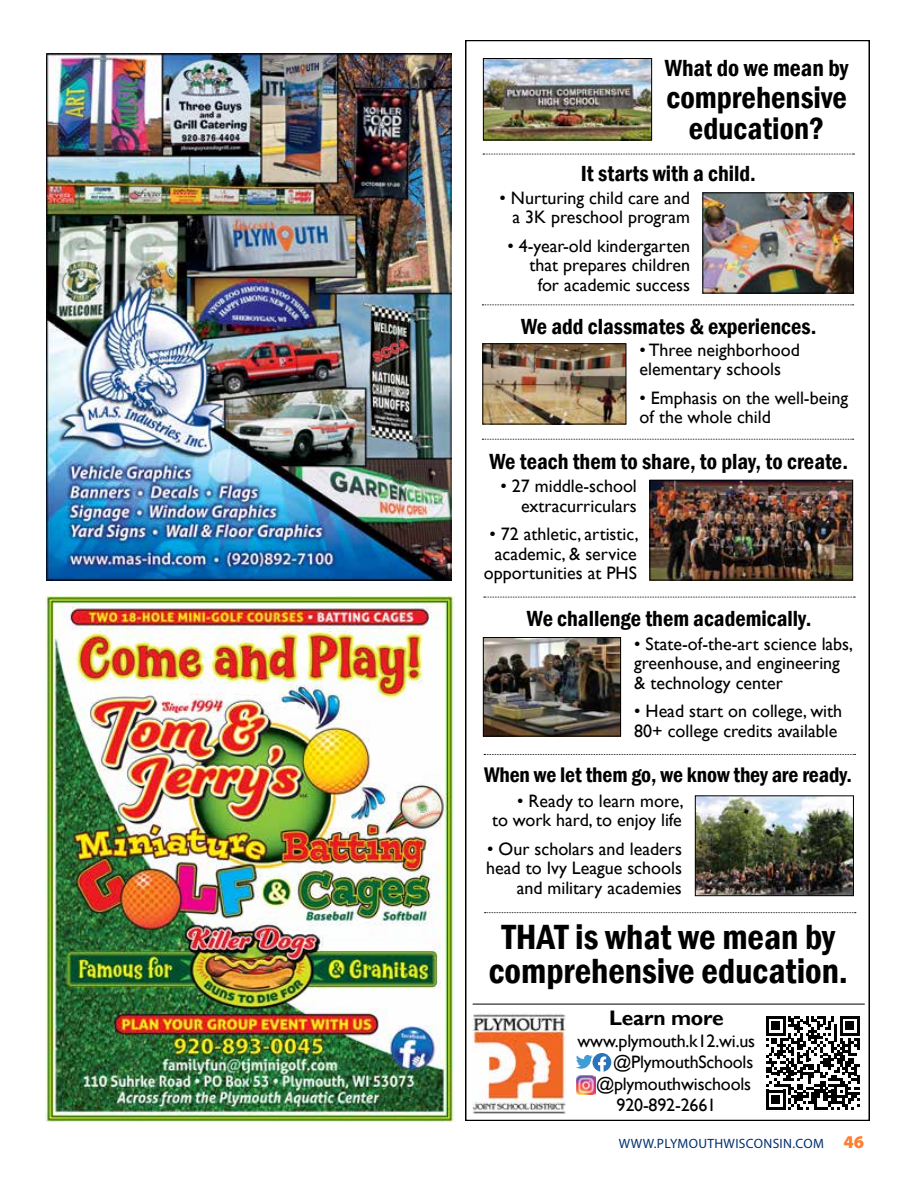
<style>
.page{position:relative;width:918px;height:1188px;background:#fff}
.page>*{position:absolute;margin:0;border:0;box-sizing:border-box;transform-origin:0 0}
.t1{font:600 condensed 36px/34.5px "Franklin Gothic";color:#000;text-align:center}
.t2{font:600 condensed 31.5px/31.5px "Franklin Gothic";color:#000;text-align:center}
.t3{font:600 condensed 24px "Franklin Gothic";color:#000}
.t4{font:600 condensed 22.5px "Franklin Gothic";color:#000}
.t5{font:600 condensed 21.75px "Franklin Gothic";letter-spacing:-.005em;color:#000}
.t6{font:700 21px "Gill Sans";letter-spacing:-.01em;color:#000}
.t7{font:18px/19.5px "Gill Sans";color:#000;text-align:right}
.t8{font:13.5px "Myriad Pro";letter-spacing:.025em;color:#002f6e}
.s1{font-weight:900;font-size:18px;color:#ff7f30}
</style>
<div class="page">
<img style="left:485px;top:60px;width:165px;height:78px">
<div style="left:483px;top:58px;width:169px;height:82px;border:1px solid #000"></div>
<img style="left:705px;top:195px;width:147px;height:96px">
<div style="left:703px;top:193px;width:151px;height:100px;border:1px solid #000"></div>
<img style="left:473px;top:1014px;width:92px;height:100px">
<img style="left:576px;top:1075px;width:19px;height:20px">
<hr style="left:473px;top:1004px;width:392px;height:1px;background:#000">
<svg style="left:483px;top:154px;width:371px;height:1px"></svg>
<img style="left:485px;top:345px;width:139px;height:77px">
<div style="left:483px;top:343px;width:143px;height:81px;border:1px solid #000"></div>
<img style="left:697px;top:797px;width:155px;height:97px">
<div style="left:695px;top:795px;width:159px;height:101px;border:1px solid #000"></div>
<svg style="left:482px;top:304px;width:372px;height:1px"></svg>
<svg style="left:482px;top:439px;width:372px;height:1px"></svg>
<svg style="left:484px;top:597px;width:371px;height:1px"></svg>
<svg style="left:484px;top:754px;width:372px;height:1px"></svg>
<svg style="left:484px;top:912px;width:372px;height:1px"></svg>
<img style="left:652px;top:482px;width:199px;height:96px">
<div style="left:650px;top:480px;width:203px;height:100px;border:1px solid #000"></div>
<img style="left:485px;top:639px;width:134px;height:95px">
<div style="left:483px;top:637px;width:138px;height:99px;border:1px solid #000"></div>
<div style="left:465px;top:40px;width:405px;height:1080px;border:2px solid #000"></div>
<svg style="left:766px;top:1016px;width:94px;height:93px"></svg>
<svg style="left:576px;top:1053px;width:35px;height:18px"></svg>
<img style="left:45px;top:596px;width:409px;height:526px">
<img style="left:46px;top:54px;width:406px;height:526px">
<h3 class="t3" style="left:665px;top:52px;width:185px">What do we mean by</h3>
<h2 class="t2" style="left:666px;top:81px;width:182px">comprehensive education?</h2>
<p class="t4" style="left:581px;top:158px;width:177px">It starts with a child.</p>
<p class="t7" style="left:500px;top:188px;width:192px">• Nurturing child care and a 3K preschool program</p>
<p class="t7" style="left:507px;top:236px;width:184px">• 4-year-old kindergarten that prepares children for academic success</p>
<p class="t4" style="left:521px;top:311px;width:297px">We add classmates &amp; experiences.</p>
<p class="t7" style="left:640px;top:340px;width:162px;text-align:left">• Three neighborhood elementary schools</p>
<p class="t7" style="left:640px;top:388px;width:210px;text-align:left">• Emphasis on the well-being of the whole child</p>
<p class="t4" style="left:489px;top:447px;width:360px">We teach them to share, to play, to create.</p>
<p class="t7" style="left:501px;top:477px;width:138px">• 27 middle-school extracurriculars</p>
<p class="t7" style="left:484px;top:525px;width:156px;text-align:center">• 72 athletic, artistic, academic, &amp; service opportunities at PHS</p>
<p class="t4" style="left:527px;top:603px;width:286px">We challenge them academically.</p>
<p class="t7" style="left:634px;top:634px;width:220px;text-align:left">• State-of-the-art science labs, greenhouse, and engineering &amp; technology center</p>
<p class="t7" style="left:634px;top:702px;width:210px;text-align:left">• Head start on college, with<br>80+ college credits available</p>
<p class="t5" style="left:484px;top:760px;width:370px">When we let them go, we know they are ready.</p>
<p class="t7" style="left:492px;top:791px;width:193px">• Ready to learn more,<br>to work hard, to enjoy life</p>
<p class="t7" style="left:486px;top:839px;width:197px">• Our scholars and leaders head to Ivy League schools and military academies</p>
<h1 class="t1" style="left:489px;top:919px;width:361px">THAT is what we mean by comprehensive education.</h1>
<p class="t6" style="left:609px;top:1005px;width:116px">Learn more</p>
<p class="t7" style="left:578px;top:1031px;width:179px">www.plymouth.k12.wi.us</p>
<p class="t7" style="left:613px;top:1053px;width:141px">@PlymouthSchools</p>
<p class="t7" style="left:596px;top:1074px;width:157px">@plymouthwischools</p>
<p class="t7" style="left:617px;top:1096px;width:101px">920-892-2661</p>
<p class="t8" style="left:619px;top:1135px;width:247px">WWW.PLYMOUTHWISCONSIN.COM <span class="s1">46</span></p>
</div>
